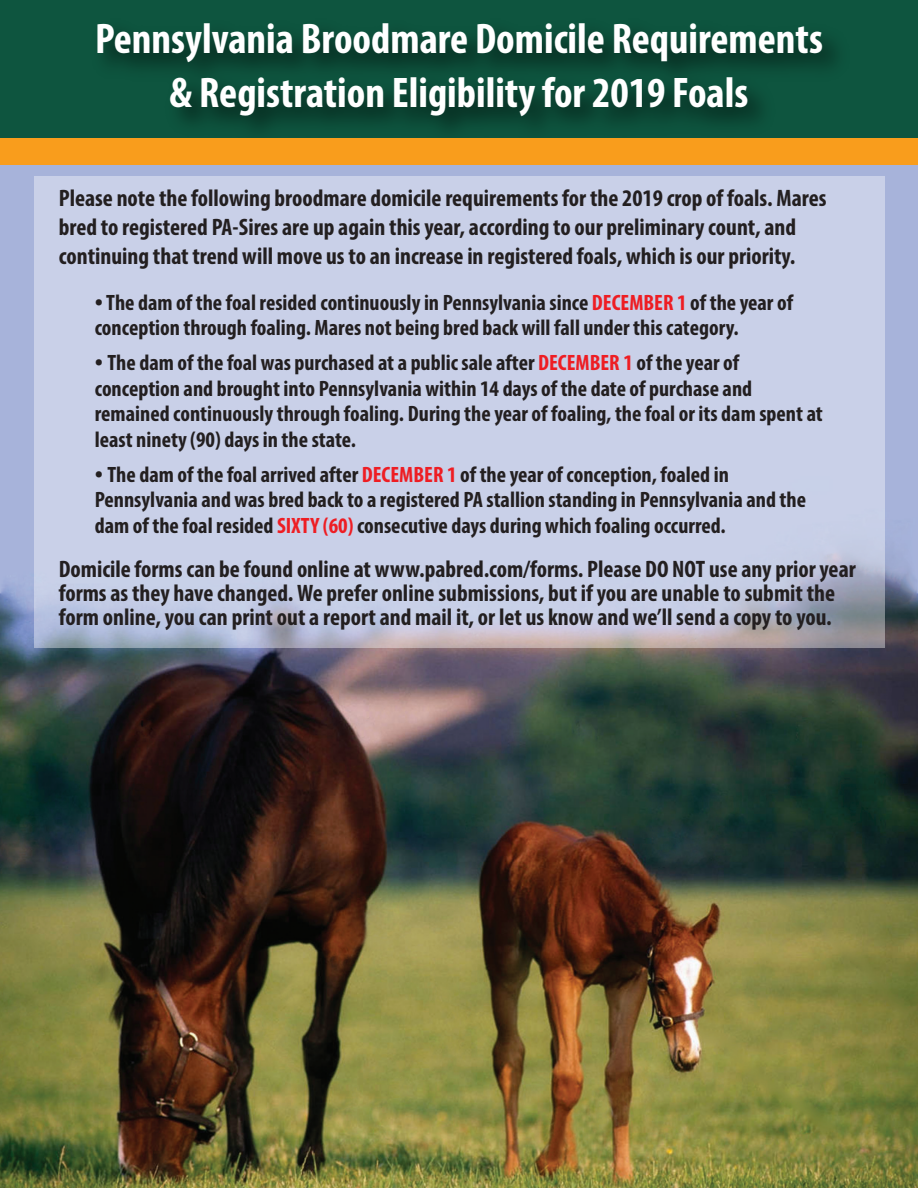
<style>
.page{position:relative;width:918px;height:1188px;background:#fff}
.page>*{position:absolute;margin:0;border:0;box-sizing:border-box;transform-origin:0 0}
.t1{font:700 condensed 43.05px/54.2px "Myriad Pro";color:#fff;text-align:center}
.t2{font:700 condensed 23.85px/28.7px "Myriad Pro";color:#231f20}
.t3{font:700 condensed 22.35px/25.5px "Myriad Pro";color:#231f20}
.s1{font-size:28.65px}
.s2{color:#ee1d23}
</style>
<div class="page">
<img style="left:0;top:165px;width:918px;height:1023px">
<div style="left:0;top:0;width:918px;height:140px;background:#0e553f"></div>
<img style="left:82px;top:32px;width:776px;height:107px">
<svg style="left:34px;top:176px;width:850px;height:472px;background:#c7cde5"></svg>
<div style="left:0;top:139px;width:918px;height:26px;background:#f99d1c"></div>
<h1 class="t1" style="left:95px;top:11px;width:729px">Pennsylvania Broodmare Domicile Requirements &amp; Registration Eligibility for 2019 Foals</h1>
<p class="t2" style="left:59px;top:184px;width:769px">Please note the following broodmare domicile requirements for the 2019 crop of foals. Mares bred to registered PA-Sires are up again this year, according to our preliminary count, and continuing that trend will move us to an increase in registered foals, which is our priority.</p>
<p class="t3" style="left:95px;top:289px;width:700px"><span class="s1">•</span> The dam of the foal resided continuously in Pennsylvania since <span class="s2">DECEMBER 1</span> of the year of conception through foaling. Mares not being bred back will fall under this category.</p>
<p class="t3" style="left:95px;top:350px;width:730px"><span class="s1">•</span> The dam of the foal was purchased at a public sale after <span class="s2">DECEMBER 1</span> of the year of conception and brought into Pennsylvania within 14 days of the date of purchase and remained continuously through foaling. During the year of foaling, the foal or its dam spent at least ninety (90) days in the state.</p>
<p class="t3" style="left:95px;top:461px;width:713px"><span class="s1">•</span> The dam of the foal arrived after <span class="s2">DECEMBER 1</span> of the year of conception, foaled in<br>Pennsylvania and was bred back to a registered PA stallion standing in Pennsylvania and the dam of the foal resided <span class="s2">SIXTY (60)</span> consecutive days during which foaling occurred.</p>
<p class="t2" style="left:59px;top:557px;width:799px;line-height:23.9px">Domicile forms can be found online at www.pabred.com/forms. Please DO NOT use any prior year forms as they have changed. We prefer online submissions, but if you are unable to submit the form online, you can print out a report and mail it, or let us know and we’ll send a copy to you.</p>
</div>
